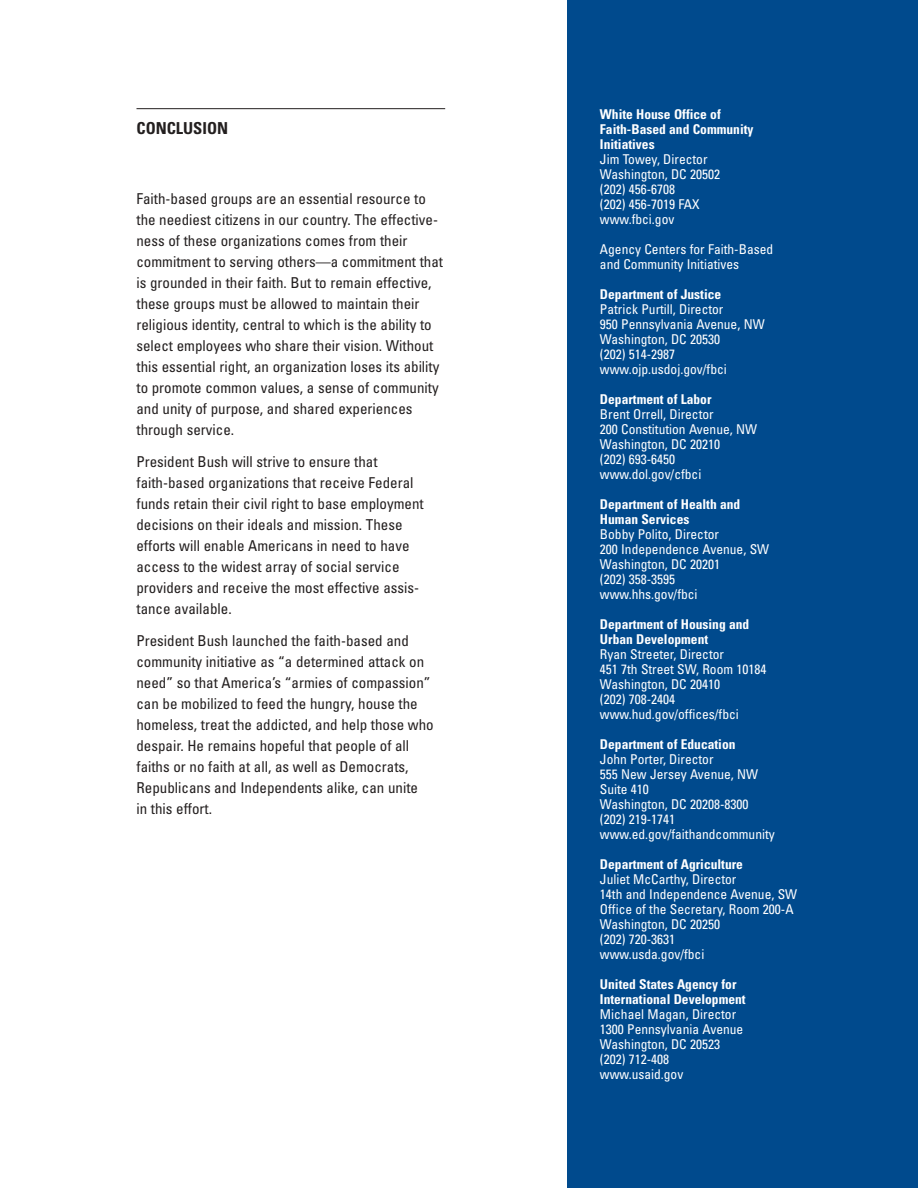
<style>
.page{position:relative;width:918px;height:1188px;background:#fff}
.page>*{position:absolute;margin:0;border:0;box-sizing:border-box;transform-origin:0 0}
.t1{font:700 condensed 16.5px "Univers";color:#231f1f}
.t2{font:condensed 15px/21px "Univers";color:#231f1f}
.t3{font:condensed 13.5px/15px "Univers";color:#fff}
.t4{font:700 condensed 13.5px/15px "Univers";color:#fff}
</style>
<div class="page">
<hr style="left:136px;top:108px;width:309px;height:1px;background:#231f1f">
<div style="left:567px;top:0;width:351px;height:1188px;background:#004a8d"></div>
<p class="t1" style="left:136px;top:122px;width:93px">CONCLUSION</p>
<p class="t2" style="left:136px;top:190px;width:308px">Faith-based groups are an essential resource to the neediest citizens in our country. The effective&shy;ness of these organizations comes from their commitment to serving others—a commitment that is grounded in their faith. But to remain effective, these groups must be allowed to maintain their religious identity, central to which is the ability to select employees who share their vision. Without this essential right, an organization loses its ability to promote common values, a sense of community and unity of purpose, and shared experiences through service.</p>
<p class="t2" style="left:136px;top:453px;width:289px">President Bush will strive to ensure that faith-based organizations that receive Federal funds retain their civil right to base employment decisions on their ideals and mission. These efforts will enable Americans in need to have access to the widest array of social service providers and receive the most effective assis&shy;tance available.</p>
<p class="t2" style="left:136px;top:631px;width:299px">President Bush launched the faith-based and community initiative as “a determined attack on need” so that America’s “armies of compassion” can be mobilized to feed the hungry, house the homeless, treat the addicted, and help those who despair. He remains hopeful that people of all faiths or no faith at all, as well as Democrats, Republicans and Independents alike, can unite<br>in this effort.</p>
<p class="t4" style="left:600px;top:108px;width:155px">White House Office of<br>Faith-Based and Community<br>Initiatives</p>
<p class="t3" style="left:600px;top:153px;width:122px">Jim Towey, Director<br>Washington, DC 20502 (202) 456-6708<br>(202) 456-7019 FAX www.fbci.gov</p>
<p class="t3" style="left:600px;top:243px;width:175px">Agency Centers for Faith-Based and Community Initiatives</p>
<p class="t4" style="left:600px;top:288px;width:123px">Department of Justice</p>
<p class="t3" style="left:600px;top:303px;width:166px">Patrick Purtill, Director<br>950 Pennsylvania Avenue, NW<br>Washington, DC 20530<br>(202) 514-2987 www.ojp.usdoj.gov/fbci</p>
<p class="t4" style="left:600px;top:393px;width:113px">Department of Labor</p>
<p class="t3" style="left:600px;top:408px;width:159px">Brent Orrell, Director<br>200 Constitution Avenue, NW<br>Washington, DC 20210<br>(202) 693-6450 www.dol.gov/cfbci</p>
<p class="t4" style="left:600px;top:498px;width:142px">Department of Health and<br>Human Services</p>
<p class="t3" style="left:600px;top:528px;width:171px">Bobby Polito, Director<br>200 Independence Avenue, SW<br>Washington, DC 20201<br>(202) 358-3595 www.hhs.gov/fbci</p>
<p class="t4" style="left:600px;top:618px;width:151px">Department of Housing and<br>Urban Development</p>
<p class="t3" style="left:600px;top:648px;width:168px">Ryan Streeter, Director<br>451 7th Street SW, Room 10184<br>Washington, DC 20410<br>(202) 708-2404 www.hud.gov/offices/fbci</p>
<p class="t4" style="left:600px;top:738px;width:137px">Department of Education</p>
<p class="t3" style="left:600px;top:753px;width:176px">John Porter, Director<br>555 New Jersey Avenue, NW<br>Suite 410<br>Washington, DC 20208-8300 (202) 219-1741 www.ed.gov/faithandcommunity</p>
<p class="t4" style="left:600px;top:858px;width:145px">Department of Agriculture</p>
<p class="t3" style="left:600px;top:873px;width:199px">Juliet McCarthy, Director<br>14th and Independence Avenue, SW<br>Office of the Secretary, Room 200-A<br>Washington, DC 20250<br>(202) 720-3631<br>www.usda.gov/fbci</p>
<p class="t4" style="left:600px;top:978px;width:147px">United States Agency for<br>International Development</p>
<p class="t3" style="left:600px;top:1008px;width:145px">Michael Magan, Director<br>1300 Pennsylvania Avenue<br>Washington, DC 20523 (202) 712-408 www.usaid.gov</p>
</div>
